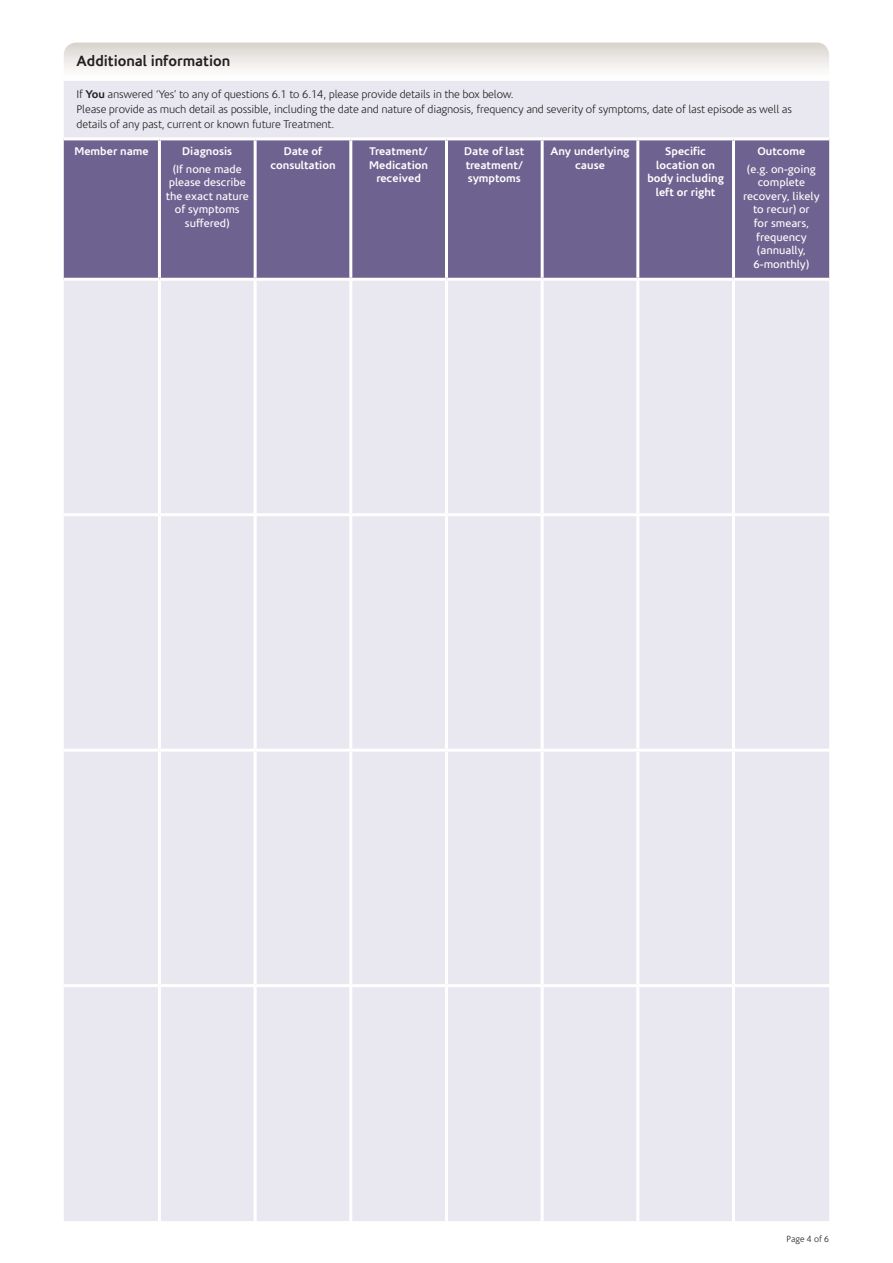
<style>
.page{position:relative;width:893px;height:1263px;background:#fff}
.page>*{position:absolute;margin:0;border:0;box-sizing:border-box;transform-origin:0 0}
.t1{font:700 15px "Corisande";color:#231f20}
.t2{font:300 11.25px/15px "Corisande";letter-spacing:-.015em;color:#231f20}
.t3{font:700 11.25px/13.5px "Corisande";color:#fff;text-align:center}
.t4{font:11.25px/13.5px "Corisande";color:#fff;text-align:center}
.t5{font:300 9px "Corisande";color:#231f20}
.s1{font-weight:700}
</style>
<div class="page">
<svg style="left:64px;top:43px;width:765px;height:25px;background:#e7e4e0"></svg>
<div style="left:64px;top:81px;width:765px;height:1140px;background:#e9e8f0"></div>
<div style="left:64px;top:140px;width:765px;height:138px;background:#6e6390"></div>
<hr style="left:158px;top:140px;width:3px;height:138px;background:#fff">
<hr style="left:254px;top:140px;width:3px;height:138px;background:#fff">
<hr style="left:349px;top:140px;width:3px;height:138px;background:#fff">
<hr style="left:445px;top:140px;width:3px;height:138px;background:#fff">
<hr style="left:541px;top:140px;width:3px;height:138px;background:#fff">
<hr style="left:636px;top:140px;width:3px;height:138px;background:#fff">
<hr style="left:732px;top:140px;width:3px;height:138px;background:#fff">
<hr style="left:64px;top:278px;width:95px;height:3px;background:#fff">
<hr style="left:159px;top:278px;width:96px;height:3px;background:#fff">
<hr style="left:158px;top:281px;width:3px;height:232px;background:#fff">
<hr style="left:255px;top:278px;width:96px;height:3px;background:#fff">
<hr style="left:254px;top:281px;width:3px;height:232px;background:#fff">
<hr style="left:351px;top:278px;width:95px;height:3px;background:#fff">
<hr style="left:349px;top:281px;width:3px;height:232px;background:#fff">
<hr style="left:446px;top:278px;width:96px;height:3px;background:#fff">
<hr style="left:445px;top:281px;width:3px;height:232px;background:#fff">
<hr style="left:542px;top:278px;width:96px;height:3px;background:#fff">
<hr style="left:541px;top:281px;width:3px;height:232px;background:#fff">
<hr style="left:638px;top:278px;width:95px;height:3px;background:#fff">
<hr style="left:636px;top:281px;width:3px;height:232px;background:#fff">
<hr style="left:733px;top:278px;width:96px;height:3px;background:#fff">
<hr style="left:732px;top:281px;width:3px;height:232px;background:#fff">
<hr style="left:64px;top:513px;width:95px;height:3px;background:#fff">
<hr style="left:159px;top:513px;width:96px;height:3px;background:#fff">
<hr style="left:158px;top:516px;width:3px;height:233px;background:#fff">
<hr style="left:255px;top:513px;width:96px;height:3px;background:#fff">
<hr style="left:254px;top:516px;width:3px;height:233px;background:#fff">
<hr style="left:351px;top:513px;width:95px;height:3px;background:#fff">
<hr style="left:349px;top:516px;width:3px;height:233px;background:#fff">
<hr style="left:446px;top:513px;width:96px;height:3px;background:#fff">
<hr style="left:445px;top:516px;width:3px;height:233px;background:#fff">
<hr style="left:542px;top:513px;width:96px;height:3px;background:#fff">
<hr style="left:541px;top:516px;width:3px;height:233px;background:#fff">
<hr style="left:638px;top:513px;width:95px;height:3px;background:#fff">
<hr style="left:636px;top:516px;width:3px;height:233px;background:#fff">
<hr style="left:733px;top:513px;width:96px;height:3px;background:#fff">
<hr style="left:732px;top:516px;width:3px;height:233px;background:#fff">
<hr style="left:64px;top:749px;width:95px;height:3px;background:#fff">
<hr style="left:159px;top:749px;width:96px;height:3px;background:#fff">
<hr style="left:158px;top:752px;width:3px;height:232px;background:#fff">
<hr style="left:255px;top:749px;width:96px;height:3px;background:#fff">
<hr style="left:254px;top:752px;width:3px;height:232px;background:#fff">
<hr style="left:351px;top:749px;width:95px;height:3px;background:#fff">
<hr style="left:349px;top:752px;width:3px;height:232px;background:#fff">
<hr style="left:446px;top:749px;width:96px;height:3px;background:#fff">
<hr style="left:445px;top:752px;width:3px;height:232px;background:#fff">
<hr style="left:542px;top:749px;width:96px;height:3px;background:#fff">
<hr style="left:541px;top:752px;width:3px;height:232px;background:#fff">
<hr style="left:638px;top:749px;width:95px;height:3px;background:#fff">
<hr style="left:636px;top:752px;width:3px;height:232px;background:#fff">
<hr style="left:733px;top:749px;width:96px;height:3px;background:#fff">
<hr style="left:732px;top:752px;width:3px;height:232px;background:#fff">
<hr style="left:64px;top:984px;width:95px;height:3px;background:#fff">
<hr style="left:159px;top:984px;width:96px;height:3px;background:#fff">
<hr style="left:158px;top:987px;width:3px;height:234px;background:#fff">
<hr style="left:255px;top:984px;width:96px;height:3px;background:#fff">
<hr style="left:254px;top:987px;width:3px;height:234px;background:#fff">
<hr style="left:351px;top:984px;width:95px;height:3px;background:#fff">
<hr style="left:349px;top:987px;width:3px;height:234px;background:#fff">
<hr style="left:446px;top:984px;width:96px;height:3px;background:#fff">
<hr style="left:445px;top:987px;width:3px;height:234px;background:#fff">
<hr style="left:542px;top:984px;width:96px;height:3px;background:#fff">
<hr style="left:541px;top:987px;width:3px;height:234px;background:#fff">
<hr style="left:638px;top:984px;width:95px;height:3px;background:#fff">
<hr style="left:636px;top:987px;width:3px;height:234px;background:#fff">
<hr style="left:733px;top:984px;width:96px;height:3px;background:#fff">
<hr style="left:732px;top:987px;width:3px;height:234px;background:#fff">
<hr style="left:64px;top:137px;width:95px;height:3px;background:#fff">
<hr style="left:159px;top:137px;width:96px;height:3px;background:#fff">
<hr style="left:255px;top:137px;width:96px;height:3px;background:#fff">
<hr style="left:351px;top:137px;width:95px;height:3px;background:#fff">
<hr style="left:446px;top:137px;width:96px;height:3px;background:#fff">
<hr style="left:542px;top:137px;width:96px;height:3px;background:#fff">
<hr style="left:638px;top:137px;width:95px;height:3px;background:#fff">
<hr style="left:733px;top:137px;width:96px;height:3px;background:#fff">
<p class="t1" style="left:77px;top:52px;width:155px">Additional information</p>
<p class="t2" style="left:77px;top:87px;width:439px">If <span class="s1">You</span> answered ‘Yes’ to any of questions 6.1 to 6.14, please provide details in the box below.</p>
<p class="t2" style="left:77px;top:102px;width:717px">Please provide as much detail as possible, including the date and nature of diagnosis, frequency and severity of symptoms, date of last episode as well as details of any past, current or known future Treatment.</p>
<p class="t3" style="left:74px;top:145px;width:76px">Member name</p>
<p class="t3" style="left:182px;top:145px;width:51px">Diagnosis</p>
<p class="t4" style="left:166px;top:163px;width:84px">(If none made please describe the exact nature of symptoms suffered)</p>
<p class="t3" style="left:270px;top:145px;width:67px">Date of consultation</p>
<p class="t3" style="left:369px;top:145px;width:60px">Treatment/<br>Medication received</p>
<p class="t3" style="left:464px;top:145px;width:62px;text-align:left">Date of last treatment/ symptoms</p>
<p class="t3" style="left:550px;top:145px;width:81px">Any underlying cause</p>
<p class="t3" style="left:647px;top:145px;width:78px">Specific location on body including left or right</p>
<p class="t3" style="left:757px;top:145px;width:49px">Outcome</p>
<p class="t4" style="left:743px;top:163px;width:78px">(e.g. on-going complete recovery, likely to recur) or<br>for smears, frequency (annually,<br>6-monthly)</p>
<p class="t5" style="left:786px;top:1234px;width:44px">Page 4 of 6</p>
</div>
